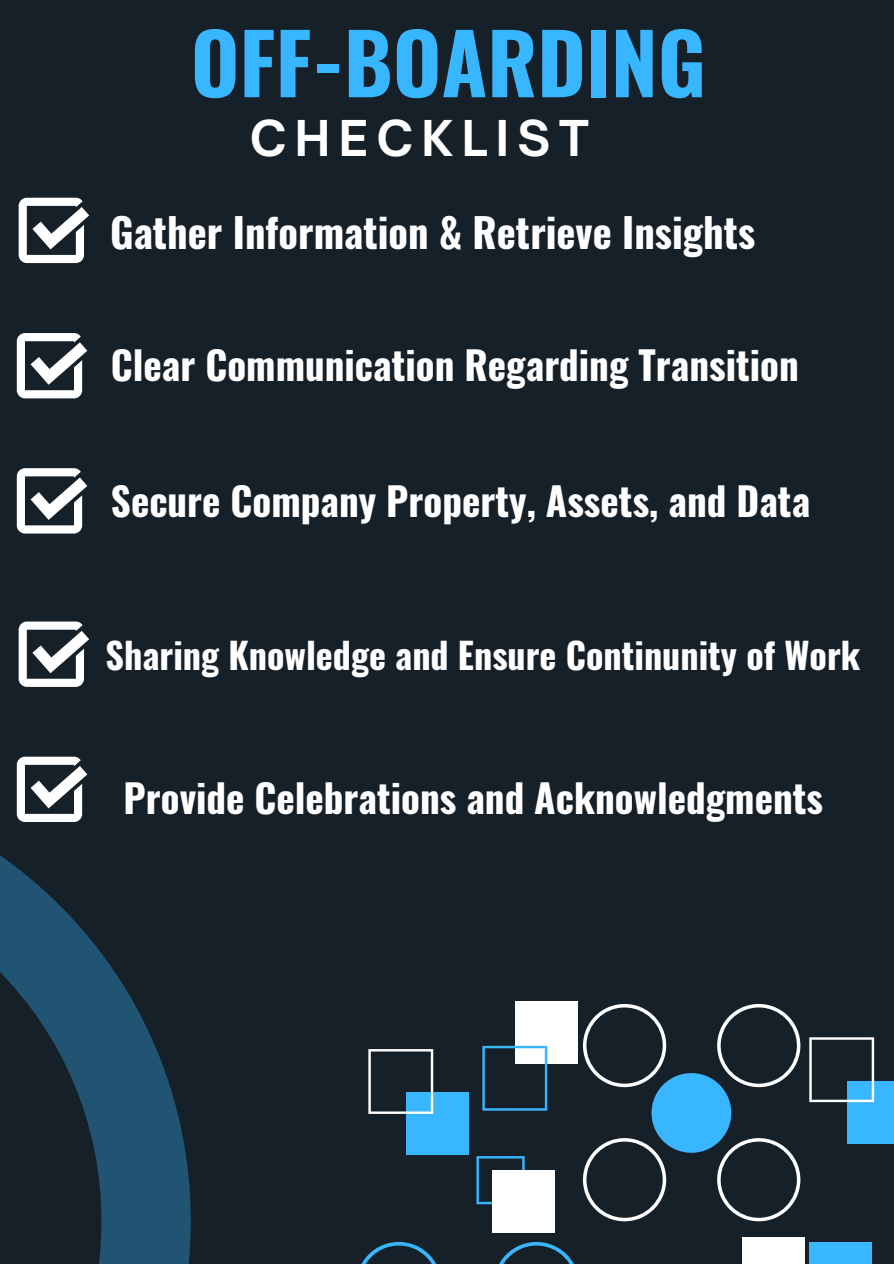
<style>
.page{position:relative;width:894px;height:1264px;background:#fff}
.page>*{position:absolute;margin:0;border:0;box-sizing:border-box;transform-origin:0 0}
.t1{font:700 83.1px "Oswald";color:#38b6ff}
.t2{font:700 47.25px "Open Sauce One";letter-spacing:.18em;color:#fff}
.t3{font:700 40.5px "Oswald";color:#fff}
.t4{font:700 39px "Oswald";color:#fff}
.t5{font:700 36px "Oswald";color:#fff}
</style>
<div class="page">
<div style="left:0;top:0;width:893px;height:1263px;background:#162029"></div>
<svg style="left:0;top:775px;width:190px;height:488px"></svg>
<svg style="left:499px;top:1242px;width:75px;height:21px"></svg>
<svg style="left:362px;top:1242px;width:74px;height:21px"></svg>
<svg style="left:583px;top:1004px;width:217px;height:217px"></svg>
<div style="left:514px;top:1000px;width:63px;height:63px;background:#fff"></div>
<div style="left:406px;top:1092px;width:63px;height:63px;background:#38b6ff"></div>
<svg style="left:482px;top:1045px;width:65px;height:65px"></svg>
<svg style="left:476px;top:1156px;width:48px;height:48px"></svg>
<svg style="left:368px;top:1049px;width:65px;height:64px"></svg>
<div style="left:492px;top:1170px;width:62px;height:62px;background:#fff"></div>
<div style="left:809px;top:1241px;width:62px;height:22px;background:#38b6ff"></div>
<div style="left:741px;top:1237px;width:63px;height:26px;background:#fff"></div>
<div style="left:847px;top:1080px;width:46px;height:63px;background:#38b6ff"></div>
<svg style="left:809px;top:1037px;width:64px;height:65px"></svg>
<svg style="left:19px;top:198px;width:70px;height:65px"></svg>
<svg style="left:17px;top:333px;width:70px;height:65px"></svg>
<svg style="left:17px;top:468px;width:70px;height:65px"></svg>
<svg style="left:19px;top:621px;width:70px;height:65px"></svg>
<svg style="left:17px;top:756px;width:70px;height:66px"></svg>
<h1 class="t1" style="left:191px;top:-2px;width:516px">OFF-BOARDING</h1>
<p class="t2" style="left:250px;top:109px;width:340px">CHECKLIST</p>
<h2 class="t3" style="left:110px;top:201px;width:646px">Gather Information &amp; Retrieve Insights</h2>
<h3 class="t4" style="left:111px;top:335px;width:689px">Clear Communication Regarding Transition</h3>
<p class="t4" style="left:111px;top:470px;width:700px">Secure Company Property, Assets, and Data</p>
<h3 class="t5" style="left:105px;top:627px;width:756px">Sharing Knowledge and Ensure Continunity of Work</h3>
<p class="t4" style="left:124px;top:767px;width:700px">Provide Celebrations and Acknowledgments</p>
</div>
